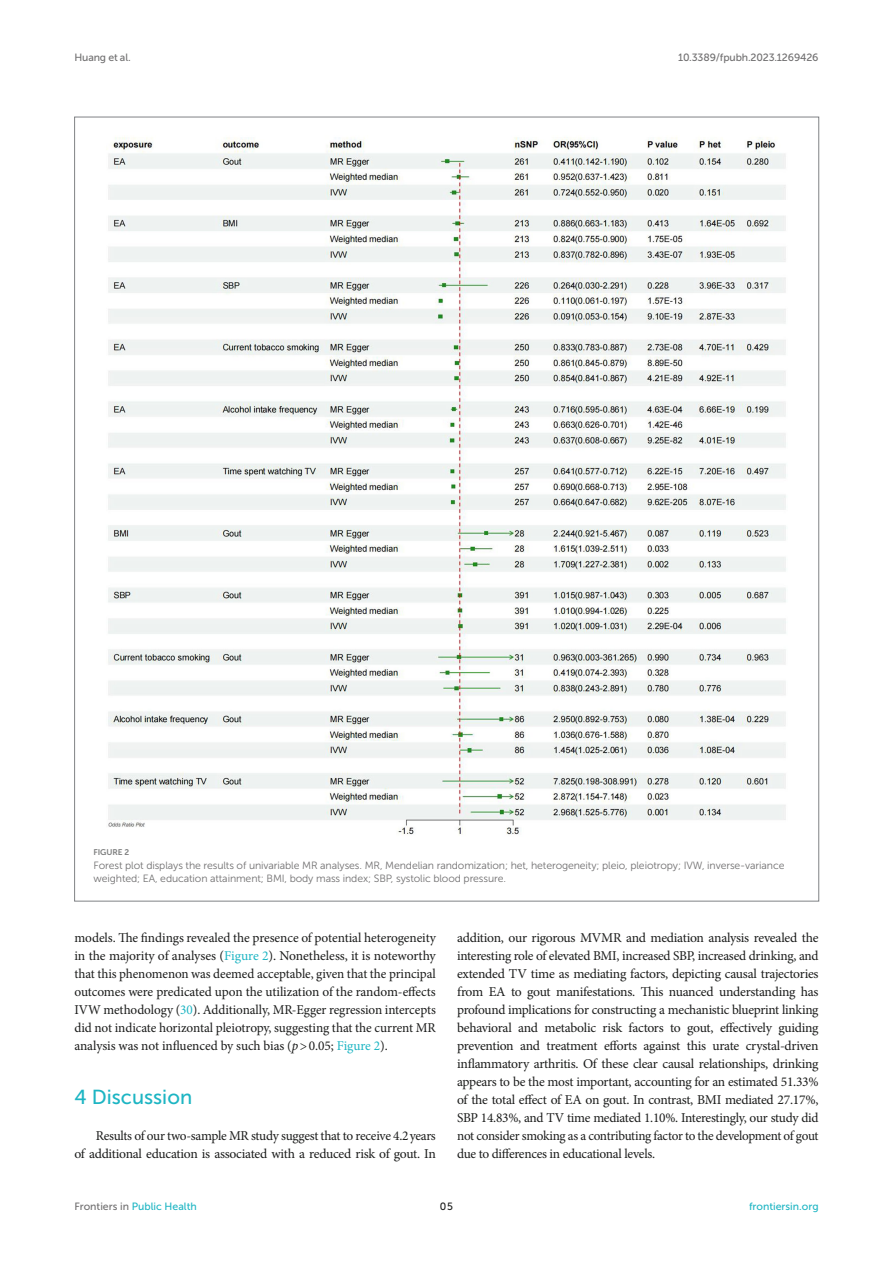
<style>
.page{position:relative;width:893px;height:1263px;background:#fff}
.page>*{position:absolute;margin:0;border:0;box-sizing:border-box;transform-origin:0 0}
.HEAD_1{font:20.25px "Museo Sans 500";color:#1db5c3}
.TEXT_FLUSH{font:13.5px/18px "Minion Pro";letter-spacing:-.02em;color:#1b1c1b;text-align:justify}
.FIG_LEG{font:10.5px/13.5px "Museo Sans 300";letter-spacing:-.01em;color:#706f70}
.t1{font:10.5px "Museo Sans 500";color:#1db5c3}
.t2{font:10.5px "Museo Sans 500";letter-spacing:-.015em;color:#706f70}
.t3{font:10.5px "Museo Sans 500";color:#1b1c1b}
.FIG_HD{font:8.25px "Museo Sans 700";letter-spacing:-.01em;color:#7e7f7f}
.s1{color:#1db5c3}
.s2{font-style:italic}
.s3{color:#706f70}
</style>
<div class="page">
<img style="left:108px;top:137px;width:678px;height:698px">
<p class="t2" style="left:74px;top:51px;width:58px">Huang et al.</p>
<p class="t2" style="left:678px;top:51px;width:142px">10.3389/fpubh.2023.1269426</p>
<p class="FIG_HD" style="left:94px;top:848px;width:37px">FIGURE 2</p>
<p class="FIG_LEG" style="left:94px;top:858px;width:692px">Forest plot displays the results of univariable MR analyses. MR, Mendelian randomization; het, heterogeneity; pleio, pleiotropy; IVW, inverse-variance weighted; EA, education attainment; BMI, body mass index; SBP, systolic blood pressure.</p>
<p class="TEXT_FLUSH" style="left:74px;top:929px;width:363px">models. The findings revealed the presence of potential heterogeneity in the majority of analyses (<span class="s1">Figure 2</span>). Nonetheless, it is noteworthy that this phenomenon was deemed acceptable, given that the principal outcomes were predicated upon the utilization of the random-effects IVW methodology (<span class="s1">30</span>). Additionally, MR-Egger regression intercepts did not indicate horizontal pleiotropy, suggesting that the current MR analysis was not influenced by such bias (<span class="s2">p</span>&gt;0.05; <span class="s1">Figure 2</span>).</p>
<p class="HEAD_1" style="left:74px;top:1086px;width:119px">4 Discussion</p>
<p class="TEXT_FLUSH" style="left:74px;top:1127px;width:363px;text-align:right">Results of our two-sample MR study suggest that to receive 4.2years<br>of additional education is associated with a reduced risk of gout. In</p>
<p class="TEXT_FLUSH" style="left:457px;top:929px;width:363px">addition, our rigorous MVMR and mediation analysis revealed the interesting role of elevated BMI, increased SBP, increased drinking, and extended TV time as mediating factors, depicting causal trajectories from EA to gout manifestations. This nuanced understanding has profound implications for constructing a mechanistic blueprint linking behavioral and metabolic risk factors to gout, effectively guiding prevention and treatment efforts against this urate crystal-driven inflammatory arthritis. Of these clear causal relationships, drinking appears to be the most important, accounting for an estimated 51.33% of the total effect of EA on gout. In contrast, BMI mediated 27.17%, SBP 14.83%, and TV time mediated 1.10%. Interestingly, our study did not consider smoking as a contributing factor to the development of gout due to differences in educational levels.</p>
<p class="t1" style="left:74px;top:1200px;width:124px"><span class="s3">Frontiers in</span> Public Health</p>
<p class="t3" style="left:440px;top:1200px;width:14px">05</p>
<p class="t1" style="left:749px;top:1200px;width:71px">frontiersin.org</p>
</div>
